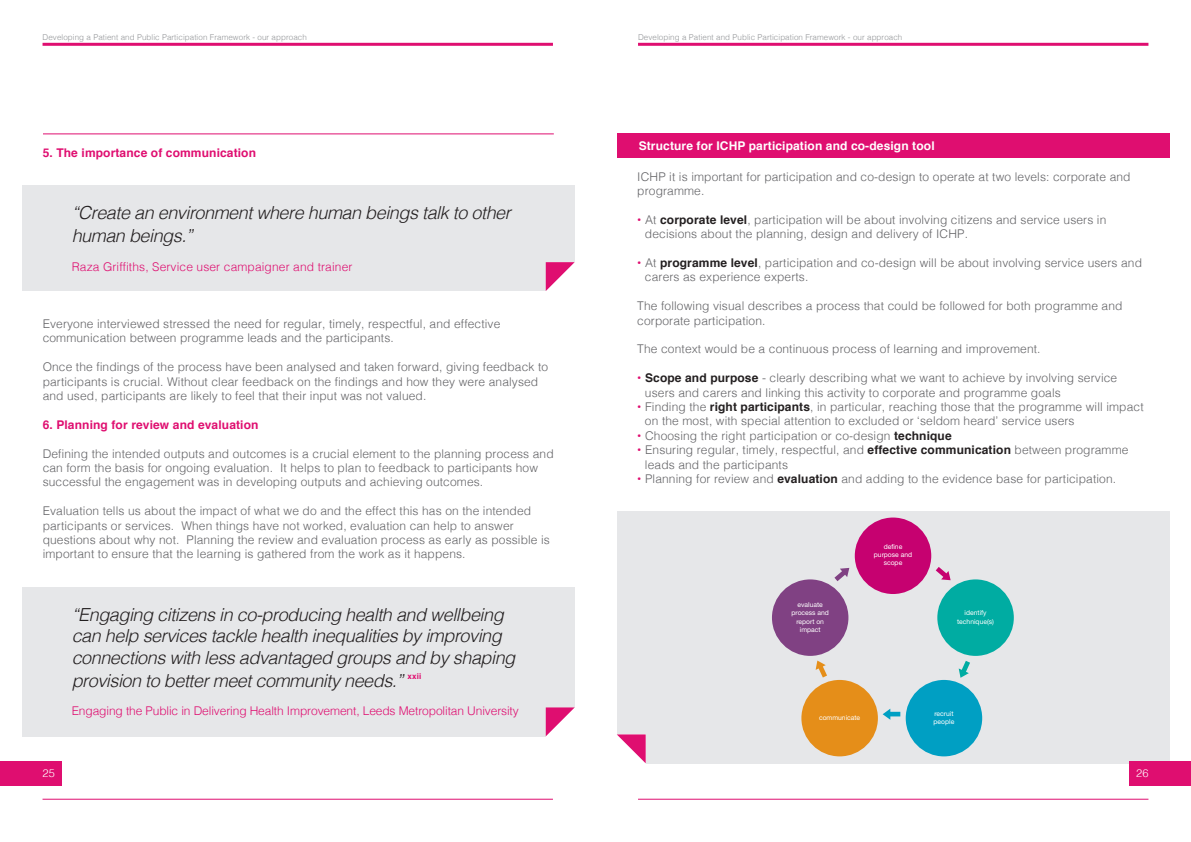
<style>
.page{position:relative;width:1191px;height:842px;background:#fff}
.page>*{position:absolute;margin:0;border:0;box-sizing:border-box;transform-origin:0 0}
.t1{font:italic 300 18px/22px "Helvetica";letter-spacing:-.025em;color:#231f20}
.t2{font:300 12px/14.4px "Helvetica";letter-spacing:.01em;color:#636366}
.t3{font:300 12px "Helvetica";letter-spacing:-.01em;color:#df0e70}
.t4{font:700 12px "Helvetica";letter-spacing:.01em;color:#df0e70}
.t5{font:300 12px "Helvetica";letter-spacing:.01em;color:#df0e70}
.t6{font:700 12px "Helvetica";letter-spacing:.01em;color:#fff}
.t7{font:300 11px "Helvetica";color:#fff}
.t8{font:300 8px "Helvetica";letter-spacing:.01em;color:#939598}
.t9{font:700 8px "Helvetica";color:#df0e70}
.t10{font:6.8px/8.1px "Helvetica Neue";color:#fff;text-align:center}
.s1{font-weight:700;color:#df0e70}
.s2{font-weight:700;color:#231f20}
</style>
<div class="page">
<hr style="left:43px;top:43px;width:510px;height:3px;background:#df0e70">
<hr style="left:43px;top:799px;width:510px;height:1px;background:#df0e70">
<div style="left:0;top:761px;width:62px;height:24px;background:#df0e70"></div>
<hr style="left:43px;top:133px;width:511px;height:1px;background:#df0e70">
<div style="left:22px;top:185px;width:552px;height:106px;background:#e6e7e9"></div>
<svg style="left:546px;top:262px;width:28px;height:29px"></svg>
<div style="left:617px;top:511px;width:552px;height:252px;background:#e6e7e9"></div>
<div style="left:854px;top:517px;width:77px;height:77px;background:#c60170;border-radius:50%"></div>
<div style="left:937px;top:579px;width:76px;height:77px;background:#00aca2;border-radius:50%"></div>
<div style="left:772px;top:579px;width:76px;height:77px;background:#804183;border-radius:50%"></div>
<div style="left:801px;top:680px;width:77px;height:76px;background:#e58e19;border-radius:50%"></div>
<div style="left:905px;top:680px;width:77px;height:76px;background:#009fc3;border-radius:50%"></div>
<svg style="left:882px;top:709px;width:18px;height:11px"></svg>
<svg style="left:815px;top:660px;width:12px;height:17px"></svg>
<svg style="left:834px;top:568px;width:15px;height:13px"></svg>
<svg style="left:935px;top:567px;width:15px;height:13px"></svg>
<svg style="left:958px;top:661px;width:12px;height:17px"></svg>
<hr style="left:638px;top:43px;width:510px;height:3px;background:#df0e70">
<hr style="left:638px;top:799px;width:510px;height:1px;background:#df0e70">
<svg style="left:617px;top:734px;width:28px;height:29px"></svg>
<div style="left:617px;top:134px;width:552px;height:24px;background:#df0e70"></div>
<div style="left:1129px;top:761px;width:62px;height:24px;background:#df0e70"></div>
<div style="left:22px;top:587px;width:552px;height:149px;background:#e6e7e9"></div>
<svg style="left:546px;top:707px;width:28px;height:29px"></svg>
<p class="t8" style="left:43px;top:30px;width:266px">Developing a Patient and Public Participation Framework - our approach</p>
<p class="t4" style="left:43px;top:143px;width:215px">5. The importance of communication</p>
<h1 class="t1" style="left:72px;top:200px;width:440px;line-height:22.8px">“Create an environment where human beings talk to other human beings.”</h1>
<p class="t5" style="left:72px;top:256px;width:282px">Raza Griffiths, Service user campaigner and trainer</p>
<p class="t2" style="left:43px;top:316px;width:459px">Everyone interviewed stressed the need for regular, timely, respectful, and effective communication between programme leads and the participants.</p>
<p class="t2" style="left:43px;top:359px;width:507px">Once the findings of the process have been analysed and taken forward, giving feedback to participants is crucial. Without clear feedback on the findings and how they were analysed and used, participants are likely to feel that their input was not valued.</p>
<p class="t4" style="left:43px;top:415px;width:217px">6. Planning for review and evaluation</p>
<p class="t2" style="left:43px;top:445px;width:512px">Defining the intended outputs and outcomes is a crucial element to the planning process and can form the basis for ongoing evaluation. It helps to plan to feedback to participants how successful the engagement was in developing outputs and achieving outcomes.</p>
<p class="t2" style="left:43px;top:503px;width:509px">Evaluation tells us about the impact of what we do and the effect this has on the intended participants or services. When things have not worked, evaluation can help to answer questions about why not. Planning the review and evaluation process as early as possible is important to ensure that the learning is gathered from the work as it happens.</p>
<h1 class="t1" style="left:72px;top:602px;width:445px">“Engaging citizens in co-producing health and wellbeing can help services tackle health inequalities by improving connections with less advantaged groups and by shaping provision to better meet community needs.”</h1>
<p class="t9" style="left:407px;top:669px;width:15px">xxii</p>
<p class="t3" style="left:72px;top:701px;width:448px">Engaging the Public in Delivering Health Improvement, Leeds Metropolitan University</p>
<p class="t7" style="left:43px;top:763px;width:14px">25</p>
<p class="t8" style="left:638px;top:30px;width:266px">Developing a Patient and Public Participation Framework - our approach</p>
<p class="t6" style="left:639px;top:136px;width:297px">Structure for ICHP participation and co-design tool</p>
<p class="t2" style="left:637px;top:168px;width:495px">ICHP it is important for participation and co-design to operate at two levels: corporate and programme.</p>
<p class="t2" style="left:645px;top:211px;width:463px;text-indent:-8px"><span class="s1">•</span> At <span class="s2">corporate level</span>, participation will be about involving citizens and service users in decisions about the planning, design and delivery of ICHP.</p>
<p class="t2" style="left:645px;top:255px;width:498px;text-indent:-8px"><span class="s1">•</span> At <span class="s2">programme level</span>, participation and co-design will be about involving service users and carers as experience experts.</p>
<p class="t2" style="left:637px;top:298px;width:487px">The following visual describes a process that could be followed for both programme and corporate participation.</p>
<p class="t2" style="left:637px;top:341px;width:405px">The context would be a continuous process of learning and improvement.</p>
<p class="t2" style="left:645px;top:370px;width:474px;text-indent:-8px"><span class="s1">•</span> <span class="s2">Scope and purpose</span> - clearly describing what we want to achieve by involving service users and carers and linking this activity to corporate and programme goals</p>
<p class="t2" style="left:645px;top:399px;width:500px;text-indent:-8px"><span class="s1">•</span> Finding the <span class="s2">right participants</span>, in particular, reaching those that the programme will impact on the most, with special attention to excluded or ‘seldom heard’ service users</p>
<p class="t2" style="left:637px;top:427px;width:316px"><span class="s1">•</span> Choosing the right participation or co-design <span class="s2">technique</span></p>
<p class="t2" style="left:645px;top:442px;width:485px;text-indent:-8px"><span class="s1">•</span> Ensuring regular, timely, respectful, and <span class="s2">effective communication</span> between programme leads and the participants</p>
<p class="t2" style="left:637px;top:471px;width:480px"><span class="s1">•</span> Planning for review and <span class="s2">evaluation</span> and adding to the evidence base for participation.</p>
<p class="t10" style="left:791px;top:601px;width:39px">evaluate process and report on impact</p>
<p class="t10" style="left:874px;top:542px;width:40px">define purpose and scope</p>
<p class="t10" style="left:957px;top:609px;width:38px">identify technique(s)</p>
<p class="t10" style="left:819px;top:713px;width:43px">communicate</p>
<p class="t10" style="left:933px;top:709px;width:22px;text-align:left">recruit people</p>
<p class="t7" style="left:1136px;top:764px;width:14px">26</p>
</div>
